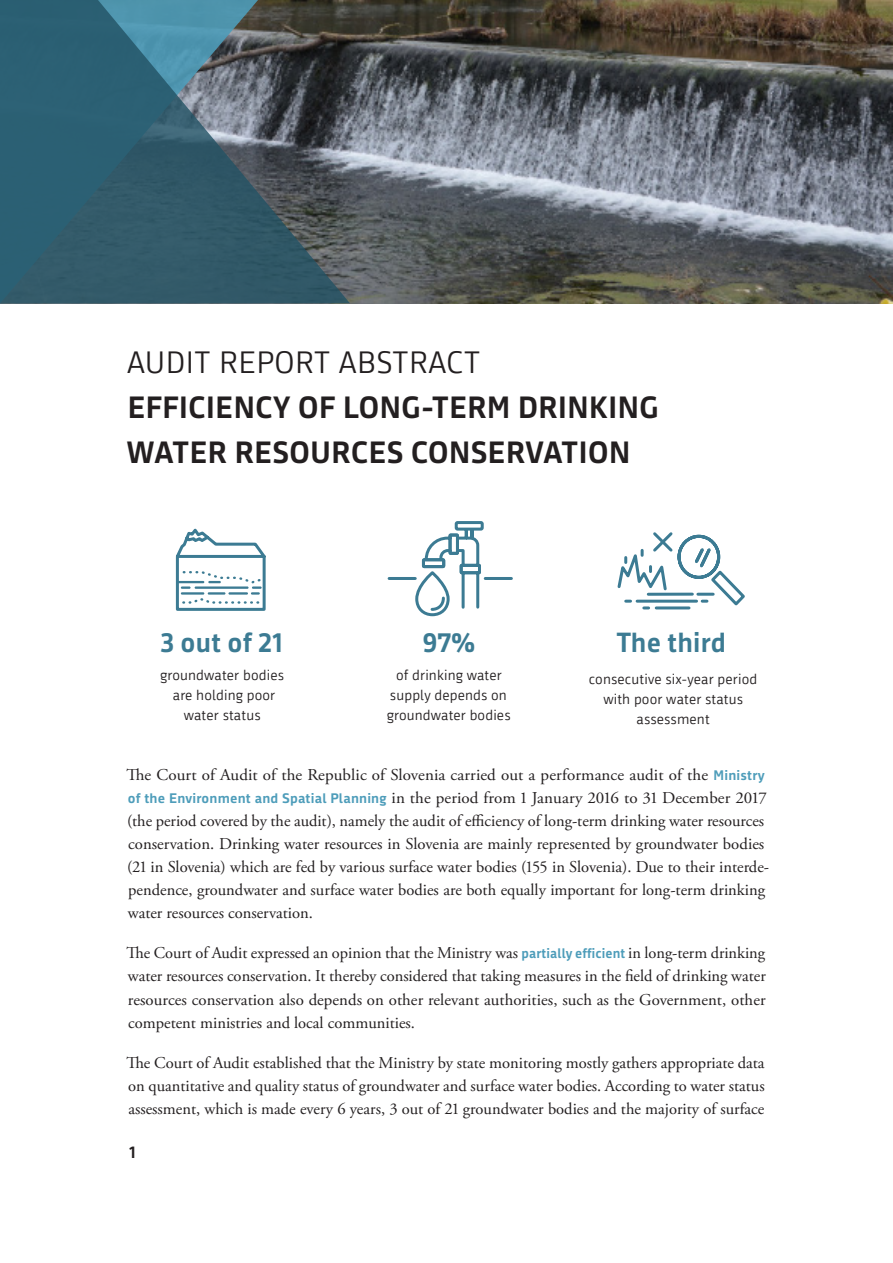
<style>
.page{position:relative;width:893px;height:1263px;background:#fff}
.page>*{position:absolute;margin:0;border:0;box-sizing:border-box;transform-origin:0 0}
.H1_RSRS{font:700 30px/45px "Republika";letter-spacing:.02em;color:#231f20}
.tekst{font:700 27px "Republika";letter-spacing:.01em;color:#3c7b93}
.tekst-2{font:16.5px/23.1px "Adobe Garamond Pro";color:#231f20;text-align:justify}
.t1{font:700 16.5px "Republika";color:#231f20}
.tekst-3{font:14.25px/20px "Republika";letter-spacing:.01em;color:#231f20;text-align:center}
.s1{font-weight:400}
.s2{font-family:"Republika";font-weight:700;font-size:13.5px;color:#4e9dba}
</style>
<div class="page">
<img style="left:350px;top:0;width:543px;height:303px">
<svg style="left:0;top:0;width:350px;height:304px;background:#3b5e6c"></svg>
<svg style="left:175px;top:528px;width:91px;height:83px"></svg>
<svg style="left:617px;top:532px;width:128px;height:77px"></svg>
<svg style="left:415px;top:521px;width:70px;height:96px"></svg>
<hr style="left:389px;top:577px;width:26px;height:3px;background:#3c7b93">
<hr style="left:485px;top:577px;width:26px;height:3px;background:#3c7b93">
<p class="H1_RSRS" style="left:127px;top:339px;width:534px"><span class="s1">AUDIT REPORT ABSTRACT<br></span>EFFICIENCY OF LONG-TERM DRINKING<br>WATER RESOURCES CONSERVATION</p>
<p class="tekst" style="left:160px;top:622px;width:124px">3 out of 21</p>
<p class="tekst-3" style="left:160px;top:665px;width:125px">groundwater bodies are holding poor water status</p>
<p class="tekst" style="left:423px;top:622px;width:54px">97%</p>
<p class="tekst-3" style="left:387px;top:665px;width:125px">of drinking water supply depends on groundwater bodies</p>
<p class="tekst" style="left:616px;top:622px;width:111px">The third</p>
<p class="tekst-3" style="left:589px;top:669px;width:170px">consecutive six-year period with poor water status assessment</p>
<p class="tekst-2" style="left:126px;top:763px;width:644px;text-align:left">The Court of Audit of the Republic of Slovenia carried out a performance audit of the <span class="s2">Ministry of the Environment and Spatial Planning</span> in the period from 1 January 2016 to 31 December 2017 (the period covered by the audit), namely the audit of efficiency of long-term drinking water resources conservation. Drinking water resources in Slovenia are mainly represented by groundwater bodies (21 in Slovenia) which are fed by various surface water bodies (155 in Slovenia). Due to their interde&shy;pendence, groundwater and surface water bodies are both equally important for long-term drinking water resources conservation.</p>
<p class="tekst-2" style="left:126px;top:942px;width:641px">The Court of Audit expressed an opinion that the Ministry was <span class="s2">partially efficient</span> in long-term drinking water resources conservation. It thereby considered that taking measures in the field of drinking water resources conservation also depends on other relevant authorities, such as the Government, other competent ministries and local communities.</p>
<p class="tekst-2" style="left:126px;top:1051px;width:640px">The Court of Audit established that the Ministry by state monitoring mostly gathers appropriate data on quantitative and quality status of groundwater and surface water bodies. According to water status assessment, which is made every 6 years, 3 out of 21 groundwater bodies and the majority of surface</p>
<p class="t1" style="left:129px;top:1140px;width:8px">1</p>
</div>
